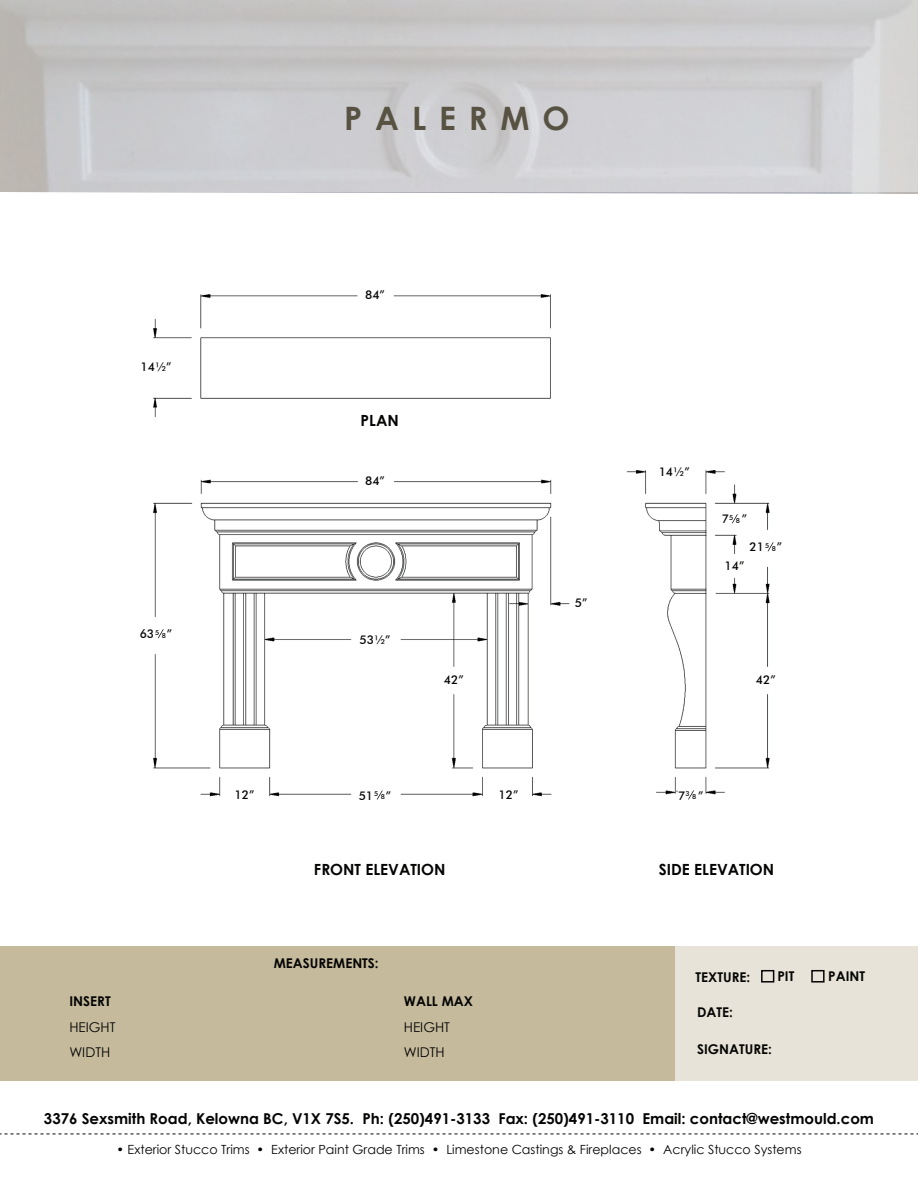
<style>
.page{position:relative;width:918px;height:1188px;background:#fff}
.page>*{position:absolute;margin:0;border:0;box-sizing:border-box;transform-origin:0 0}
.t1{font:700 32.25px "Century Gothic";letter-spacing:.4em;color:#585243}
.t2{font:700 15.45px "Century Gothic";color:#040503}
.t3{font:700 15px "Century Gothic";color:#040503}
.t4{font:700 13.5px "Century Gothic";color:#040503}
.t5{font:13.5px/25.5px "Century Gothic";color:#040503}
.t6{font:12.6px "Century Gothic";color:#040503}
.t7{font:500 12px "Futura BT";color:#040503}
.t8{font:500 6.9px "Futura BT";color:#040503}
</style>
<div class="page">
<div style="left:0;top:946px;width:918px;height:134px;background:#e8e3d8"></div>
<svg style="left:0;top:1134px;width:918px;height:1px"></svg>
<div style="left:761px;top:970px;width:13px;height:13px;border:2px solid #040503"></div>
<div style="left:811px;top:970px;width:14px;height:13px;border:2px solid #040503"></div>
<div style="left:0;top:946px;width:675px;height:134px;background:#c6ba9d"></div>
<img style="left:153px;top:294px;width:617px;height:506px">
<svg style="left:768px;top:542px;width:6px;height:9px"></svg>
<svg style="left:377px;top:791px;width:6px;height:8px"></svg>
<svg style="left:158px;top:629px;width:6px;height:9px"></svg>
<svg style="left:732px;top:514px;width:6px;height:9px"></svg>
<svg style="left:688px;top:791px;width:6px;height:8px"></svg>
<h1 class="t1" style="left:344px;top:94px;width:227px">PALERMO</h1>
<p class="t7" style="left:140px;top:359px;width:33px">14½”</p>
<p class="t7" style="left:140px;top:627px;width:34px">63 ”</p>
<p class="t8" style="left:155px;top:628px;width:6px">5</p>
<p class="t8" style="left:162px;top:631px;width:6px">8</p>
<p class="t4" style="left:69px;top:991px;width:43px">INSERT</p>
<p class="t5" style="left:69px;top:1014px;width:48px">HEIGHT<br>WIDTH</p>
<p class="t7" style="left:365px;top:288px;width:21px">84”</p>
<p class="t2" style="left:361px;top:409px;width:40px">PLAN</p>
<p class="t7" style="left:365px;top:473px;width:21px">84”</p>
<p class="t7" style="left:359px;top:632px;width:33px">53½”</p>
<p class="t7" style="left:575px;top:595px;width:14px">5”</p>
<p class="t7" style="left:659px;top:464px;width:33px">14½”</p>
<p class="t7" style="left:722px;top:512px;width:27px">7 ”</p>
<p class="t8" style="left:729px;top:513px;width:6px">5</p>
<p class="t8" style="left:736px;top:516px;width:6px">8</p>
<p class="t7" style="left:750px;top:540px;width:34px">21 ”</p>
<p class="t8" style="left:765px;top:541px;width:6px">5</p>
<p class="t8" style="left:772px;top:544px;width:6px">8</p>
<p class="t7" style="left:725px;top:558px;width:21px">14”</p>
<p class="t7" style="left:444px;top:672px;width:21px">42”</p>
<p class="t7" style="left:756px;top:672px;width:21px">42”</p>
<p class="t7" style="left:234px;top:787px;width:21px">12”</p>
<p class="t7" style="left:498px;top:787px;width:21px">12”</p>
<p class="t7" style="left:359px;top:788px;width:34px">51 ”</p>
<p class="t8" style="left:374px;top:789px;width:6px">5</p>
<p class="t8" style="left:381px;top:793px;width:6px">8</p>
<p class="t7" style="left:678px;top:788px;width:27px">7 ”</p>
<p class="t8" style="left:685px;top:789px;width:6px">3</p>
<p class="t8" style="left:692px;top:793px;width:6px">8</p>
<p class="t2" style="left:314px;top:858px;width:133px">FRONT ELEVATION</p>
<p class="t2" style="left:659px;top:858px;width:117px">SIDE ELEVATION</p>
<p class="t4" style="left:274px;top:953px;width:106px">MEASUREMENTS:</p>
<p class="t4" style="left:404px;top:991px;width:71px">WALL MAX</p>
<p class="t5" style="left:404px;top:1014px;width:48px">HEIGHT<br>WIDTH</p>
<p class="t4" style="left:696px;top:967px;width:56px">TEXTURE:</p>
<p class="t4" style="left:777px;top:966px;width:18px">PIT</p>
<p class="t4" style="left:828px;top:966px;width:38px">PAINT</p>
<p class="t4" style="left:697px;top:1002px;width:37px">DATE:</p>
<p class="t4" style="left:697px;top:1039px;width:76px">SIGNATURE:</p>
<p class="t3" style="left:44px;top:1107px;width:832px">3376 Sexsmith Road, Kelowna BC, V1X 7S5. Ph: (250)491-3133 Fax: (250)491-3110 Email: contact@westmould.com</p>
<p class="t6" style="left:116px;top:1140px;width:687px">• Exterior Stucco Trims • Exterior Paint Grade Trims • Limestone Castings &amp; Fireplaces • Acrylic Stucco Systems</p>
</div>
